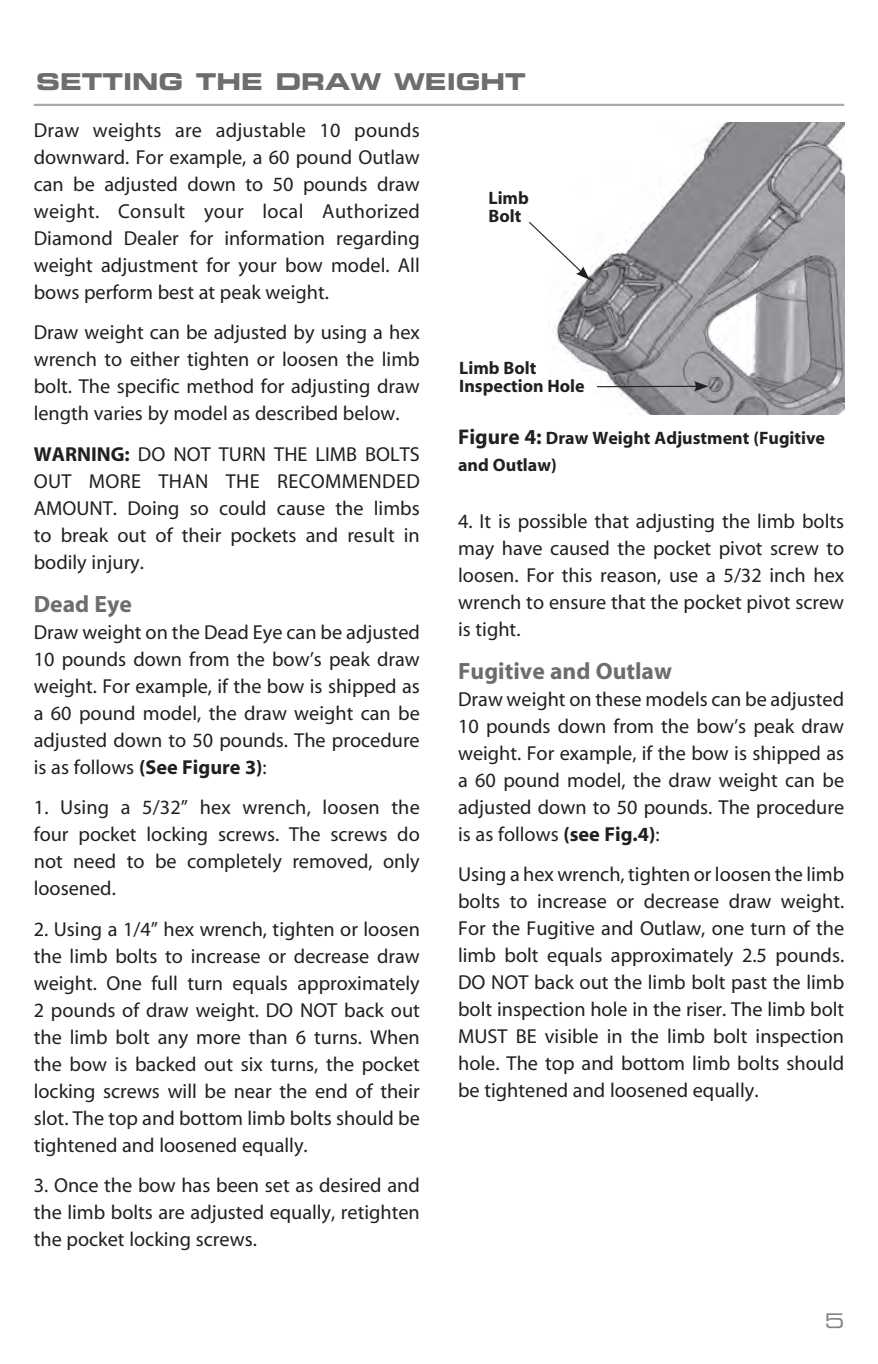
<style>
.page{position:relative;width:878px;height:1364px;background:#fff}
.page>*{position:absolute;margin:0;border:0;box-sizing:border-box;transform-origin:0 0}
.t1{font:700 23.62px "Myriad";color:#6c6d70}
.t2{font:23.18px "Eurostile Bold Extended Two";color:#6c6d70}
.t3{font:20.25px/27px "Myriad";color:#231f20;text-align:justify}
.t4{font:20.25px "Eurostile Extended Two";color:#808285}
.t5{font:700 18px/18px "Myriad";color:#231f20}
.s1{font-weight:700}
.s2{font-size:21.38px}
</style>
<div class="page">
<hr style="left:34px;top:104px;width:810px;height:2px;background:#a8a9ad">
<img style="left:552px;top:122px;width:292px;height:293px">
<svg style="left:529px;top:221px;width:60px;height:59px"></svg>
<hr style="left:597px;top:386px;width:100px;height:1px;background:#231f20">
<svg style="left:694px;top:381px;width:14px;height:10px"></svg>
<p class="t2" style="left:36px;top:65px;width:67px">SETTING</p>
<p class="t2" style="left:196px;top:65px;width:133px">THE DRAW</p>
<p class="t2" style="left:394px;top:65px;width:73px">WEIGHT</p>
<p class="t3" style="left:34px;top:117px;width:388px">Draw weights are adjustable 10 pounds downward. For example, a 60 pound Outlaw can be adjusted down to 50 pounds draw weight. Consult your local Authorized Diamond Dealer for information regarding weight adjustment for your bow model. All bows perform best at peak weight.</p>
<p class="t3" style="left:34px;top:320px;width:387px">Draw weight can be adjusted by using a hex wrench to either tighten or loosen the limb bolt. The specific method for adjusting draw length varies by model as described below.</p>
<p class="t3" style="left:34px;top:441px;width:387px"><span class="s1">WARNING:</span> DO NOT TURN THE LIMB BOLTS OUT MORE THAN THE RECOMMENDED AMOUNT. Doing so could cause the limbs to break out of their pockets and result in bodily injury.</p>
<p class="t1" style="left:34px;top:591px;width:100px">Dead Eye</p>
<p class="t3" style="left:34px;top:619px;width:387px">Draw weight on the Dead Eye can be adjusted 10 pounds down from the bow’s peak draw weight. For example, if the bow is shipped as a 60 pound model, the draw weight can be adjusted down to 50 pounds. The procedure is as follows <span class="s1">(See Figure 3)</span>:</p>
<p class="t3" style="left:34px;top:795px;width:387px">1. Using a 5/32” hex wrench, loosen the four pocket locking screws. The screws do not need to be completely removed, only loosened.</p>
<p class="t3" style="left:34px;top:916px;width:387px">2. Using a 1/4” hex wrench, tighten or loosen the limb bolts to increase or decrease draw weight. One full turn equals approximately 2 pounds of draw weight. DO NOT back out the limb bolt any more than 6 turns. When the bow is backed out six turns, the pocket locking screws will be near the end of their slot. The top and bottom limb bolts should be tightened and loosened equally.</p>
<p class="t3" style="left:34px;top:1173px;width:387px">3. Once the bow has been set as desired and the limb bolts are adjusted equally, retighten the pocket locking screws.</p>
<p class="t5" style="left:488px;top:190px;width:42px">Limb<br>Bolt</p>
<p class="t5" style="left:459px;top:360px;width:127px">Limb Bolt<br>Inspection Hole</p>
<p class="t5" style="left:458px;top:425px;width:368px;line-height:27px"><span class="s2">Figure 4:</span> Draw Weight Adjustment (Fugitive and Outlaw)</p>
<p class="t3" style="left:458px;top:508px;width:387px">4. It is possible that adjusting the limb bolts may have caused the pocket pivot screw to loosen. For this reason, use a 5/32 inch hex wrench to ensure that the pocket pivot screw is tight.</p>
<p class="t1" style="left:458px;top:658px;width:215px">Fugitive and Outlaw</p>
<p class="t3" style="left:458px;top:686px;width:387px">Draw weight on these models can be adjusted 10 pounds down from the bow’s peak draw weight. For example, if the bow is shipped as a 60 pound model, the draw weight can be adjusted down to 50 pounds. The procedure is as follows <span class="s1">(see Fig.4)</span>:</p>
<p class="t3" style="left:458px;top:862px;width:387px">Using a hex wrench, tighten or loosen the limb bolts to increase or decrease draw weight.<br>For the Fugitive and Outlaw, one turn of the limb bolt equals approximately 2.5 pounds.<br>DO NOT back out the limb bolt past the limb bolt inspection hole in the riser. The limb bolt MUST BE visible in the limb bolt inspection hole. The top and bottom limb bolts should be tightened and loosened equally.</p>
<p class="t4" style="left:824px;top:1306px;width:21px">5</p>
</div>
